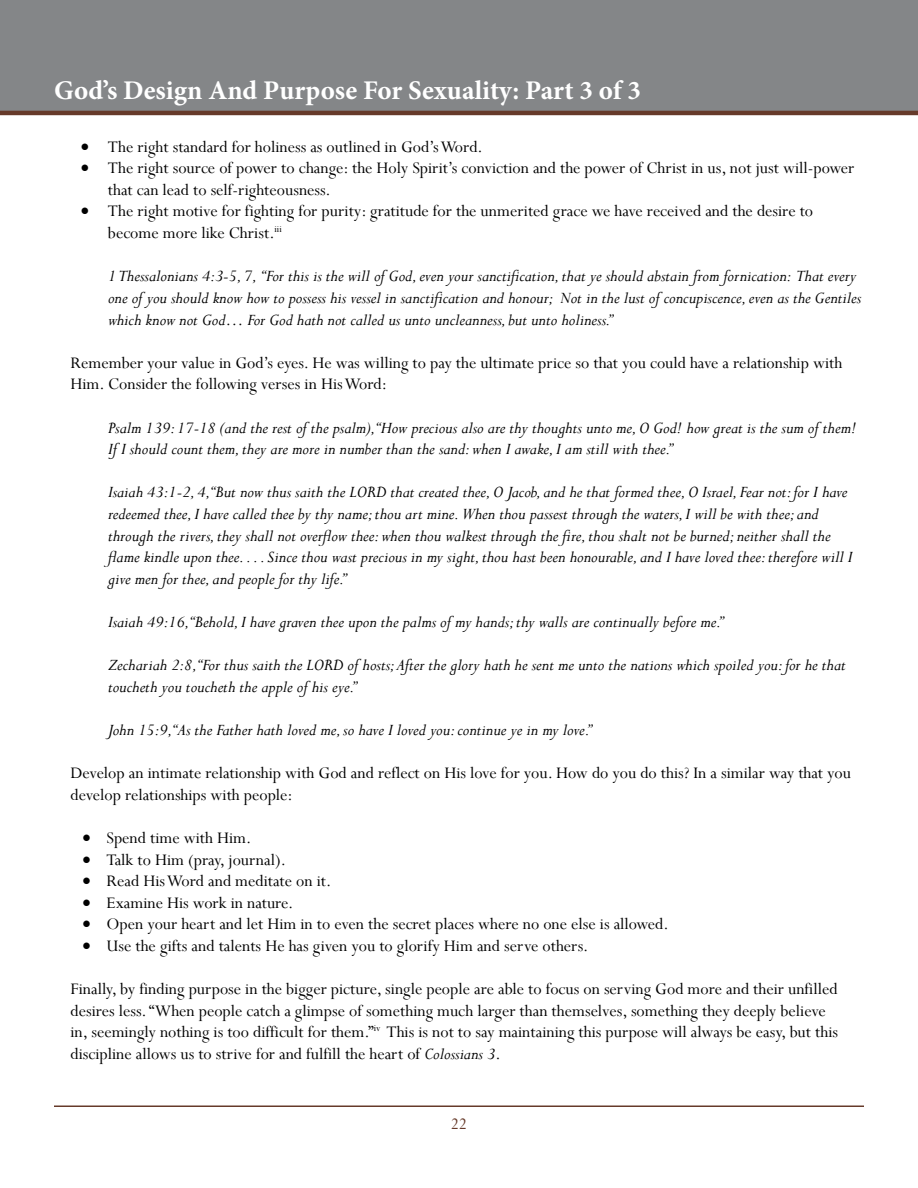
<style>
.page{position:relative;width:918px;height:1188px;background:#fff}
.page>*{position:absolute;margin:0;border:0;box-sizing:border-box;transform-origin:0 0}
.t1{font:700 27px "Minion Pro";color:#fff}
.t2{font:italic 18px/21.6px "Perpetua";color:#000}
.t3{font:18px/21.6px "Perpetua";color:#000}
.t4{font:18px "Perpetua";color:#663a2a}
.s1{font-style:italic}
</style>
<div class="page">
<div style="left:0;top:0;width:918px;height:113px;background:#848688"></div>
<hr style="left:54px;top:1106px;width:810px;height:1px;background:#663a2a">
<hr style="left:0;top:111px;width:918px;height:4px;background:#663a2a">
<h1 class="t1" style="left:54px;top:71px;width:589px">God’s Design And Purpose For Sexuality: Part 3 of 3</h1>
<p class="t3" style="left:81px;top:135px;width:403px">• The right standard for holiness as outlined in God’s Word.</p>
<p class="t3" style="left:108px;top:157px;width:748px;text-indent:-27px">• The right source of power to change: the Holy Spirit’s conviction and the power of Christ in us, not just will-power that can lead to self-righteousness.</p>
<p class="t3" style="left:108px;top:200px;width:707px;text-indent:-27px">• The right motive for fighting for purity: gratitude for the unmerited grace we have received and the desire to become more like Christ.<sup>iii</sup></p>
<p class="t2" style="left:108px;top:265px;width:755px">1 Thessalonians 4:3-5, 7, “For this is the will of God, even your sanctification, that ye should abstain from fornication: That every one of you should know how to possess his vessel in sanctification and honour; Not in the lust of concupiscence, even as the Gentiles which know not God… For God hath not called us unto uncleanness, but unto holiness.”</p>
<p class="t3" style="left:71px;top:351px;width:773px">Remember your value in God’s eyes. He was willing to pay the ultimate price so that you could have a relationship with<br>Him. Consider the following verses in His Word:</p>
<p class="t2" style="left:108px;top:416px;width:750px">Psalm 139: 17-18 (and the rest of the psalm),“How precious also are thy thoughts unto me, O God! how great is the sum of them!<br>If I should count them, they are more in number than the sand: when I awake, I am still with thee.”</p>
<p class="t2" style="left:108px;top:481px;width:746px">Isaiah 43:1-2, 4,“But now thus saith the LORD that created thee, O Jacob, and he that formed thee, O Israel, Fear not: for I have redeemed thee, I have called thee by thy name; thou art mine. When thou passest through the waters, I will be with thee; and through the rivers, they shall not overflow thee: when thou walkest through the fire, thou shalt not be burned; neither shall the flame kindle upon thee. . . . Since thou wast precious in my sight, thou hast been honourable, and I have loved thee: therefore will I give men for thee, and people for thy life.”</p>
<p class="t2" style="left:108px;top:610px;width:617px">Isaiah 49:16,“Behold, I have graven thee upon the palms of my hands; thy walls are continually before me.”</p>
<p class="t2" style="left:108px;top:654px;width:739px">Zechariah 2:8,“For thus saith the LORD of hosts; After the glory hath he sent me unto the nations which spoiled you: for he that toucheth you toucheth the apple of his eye.”</p>
<p class="t2" style="left:108px;top:718px;width:485px">John 15:9,“As the Father hath loved me, so have I loved you: continue ye in my love.”</p>
<p class="t3" style="left:71px;top:762px;width:782px">Develop an intimate relationship with God and reflect on His love for you. How do you do this? In a similar way that you develop relationships with people:</p>
<p class="t3" style="left:83px;top:827px;width:170px">• Spend time with Him.</p>
<p class="t3" style="left:83px;top:848px;width:205px">• Talk to Him (pray, journal).</p>
<p class="t3" style="left:83px;top:870px;width:250px">• Read His Word and meditate on it.</p>
<p class="t3" style="left:83px;top:891px;width:212px">• Examine His work in nature.</p>
<p class="t3" style="left:83px;top:913px;width:588px">• Open your heart and let Him in to even the secret places where no one else is allowed.</p>
<p class="t3" style="left:83px;top:935px;width:507px">• Use the gifts and talents He has given you to glorify Him and serve others.</p>
<p class="t3" style="left:70px;top:978px;width:769px">Finally, by finding purpose in the bigger picture, single people are able to focus on serving God more and their unfilled desires less. “When people catch a glimpse of something much larger than themselves, something they deeply believe in, seemingly nothing is too difficult for them.”<sup>iv</sup> This is not to say maintaining this purpose will always be easy, but this discipline allows us to strive for and fulfill the heart of <span class="s1">Colossians 3</span>.</p>
<p class="t4" style="left:451px;top:1112px;width:18px">22</p>
</div>
